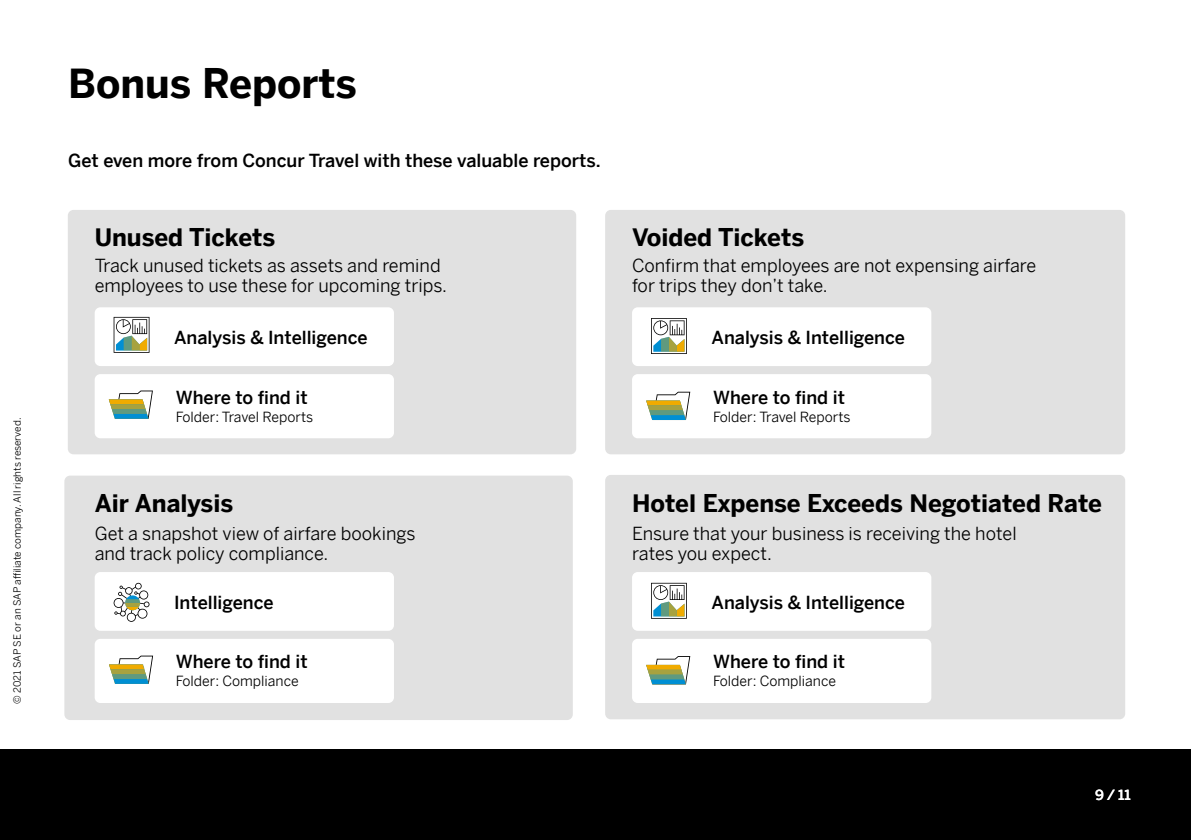
<style>
.page{position:relative;width:1191px;height:840px;background:#fff}
.page>*{position:absolute;margin:0;border:0;box-sizing:border-box;transform-origin:0 0}
.t1{font:700 40px "Benton Sans";color:#000}
.t2{font:700 24px "Benton Sans";color:#000}
.t3{font:18px/20px "Benton Sans";color:#000}
.t4{font:500 18px "Benton Sans";color:#000}
.t5{font:14px "Benton Sans";color:#000}
.t6{font:500 14px "Benton Sans";color:#fff}
.t7{font:10px "Benton Sans";color:#000}
</style>
<div class="page">
<div style="left:0;top:748px;width:1191px;height:91px;background:#000"></div>
<div style="left:605px;top:474px;width:520px;height:245px;background:#e1e1e1;border-radius:6px"></div>
<div style="left:605px;top:210px;width:520px;height:244px;background:#e1e1e1;border-radius:6px"></div>
<div style="left:64px;top:475px;width:509px;height:244px;background:#e1e1e1;border-radius:6px"></div>
<div style="left:68px;top:210px;width:508px;height:244px;background:#e1e1e1;border-radius:6px"></div>
<div style="left:632px;top:638px;width:299px;height:64px;background:#fff;border-radius:6px"></div>
<div style="left:632px;top:374px;width:299px;height:64px;background:#fff;border-radius:6px"></div>
<div style="left:95px;top:638px;width:299px;height:64px;background:#fff;border-radius:6px"></div>
<div style="left:95px;top:374px;width:299px;height:64px;background:#fff;border-radius:6px"></div>
<svg style="left:646px;top:656px;width:44px;height:28px"></svg>
<svg style="left:646px;top:391px;width:44px;height:29px"></svg>
<svg style="left:109px;top:655px;width:44px;height:28px"></svg>
<svg style="left:109px;top:390px;width:44px;height:28px"></svg>
<div style="left:632px;top:571px;width:299px;height:59px;background:#fff;border-radius:6px"></div>
<div style="left:632px;top:307px;width:299px;height:59px;background:#fff;border-radius:6px"></div>
<div style="left:95px;top:571px;width:299px;height:59px;background:#fff;border-radius:6px"></div>
<div style="left:95px;top:307px;width:299px;height:59px;background:#fff;border-radius:6px"></div>
<svg style="left:651px;top:582px;width:36px;height:36px"></svg>
<svg style="left:651px;top:318px;width:36px;height:36px"></svg>
<svg style="left:114px;top:582px;width:35px;height:39px"></svg>
<svg style="left:114px;top:317px;width:35px;height:35px"></svg>
<p class="t7" style="left:9px;top:703px;width:287px;rotate:-90deg">© 2021 SAP SE or an SAP affiliate company. All rights reserved.</p>
<h1 class="t1" style="left:68px;top:54px;width:290px">Bonus Reports</h1>
<p class="t4" style="left:68px;top:145px;width:534px">Get even more from Concur Travel with these valuable reports.</p>
<h2 class="t2" style="left:95px;top:219px;width:182px">Unused Tickets</h2>
<p class="t3" style="left:95px;top:253px;width:354px">Track unused tickets as assets and remind employees to use these for upcoming trips.</p>
<h2 class="t2" style="left:632px;top:219px;width:174px">Voided Tickets</h2>
<p class="t3" style="left:632px;top:253px;width:406px">Confirm that employees are not expensing airfare for trips they don’t take.</p>
<p class="t4" style="left:174px;top:321px;width:195px">Analysis &amp; Intelligence</p>
<p class="t4" style="left:711px;top:321px;width:195px">Analysis &amp; Intelligence</p>
<p class="t4" style="left:176px;top:381px;width:133px">Where to find it</p>
<p class="t4" style="left:713px;top:381px;width:133px">Where to find it</p>
<p class="t5" style="left:176px;top:404px;width:139px">Folder: Travel Reports</p>
<p class="t5" style="left:713px;top:404px;width:139px">Folder: Travel Reports</p>
<h2 class="t2" style="left:95px;top:485px;width:140px">Air Analysis</h2>
<h2 class="t2" style="left:632px;top:485px;width:471px">Hotel Expense Exceeds Negotiated Rate</h2>
<p class="t3" style="left:95px;top:520px;width:322px">Get a snapshot view of airfare bookings and track policy compliance.</p>
<p class="t3" style="left:632px;top:520px;width:386px">Ensure that your business is receiving the hotel rates you expect.</p>
<p class="t4" style="left:174px;top:586px;width:101px">Intelligence</p>
<p class="t4" style="left:711px;top:586px;width:195px">Analysis &amp; Intelligence</p>
<p class="t4" style="left:176px;top:645px;width:133px">Where to find it</p>
<p class="t4" style="left:713px;top:645px;width:133px">Where to find it</p>
<p class="t5" style="left:176px;top:668px;width:124px">Folder: Compliance</p>
<p class="t5" style="left:713px;top:668px;width:124px">Folder: Compliance</p>
<p class="t6" style="left:1095px;top:781px;width:37px">9 / 11</p>
</div>
